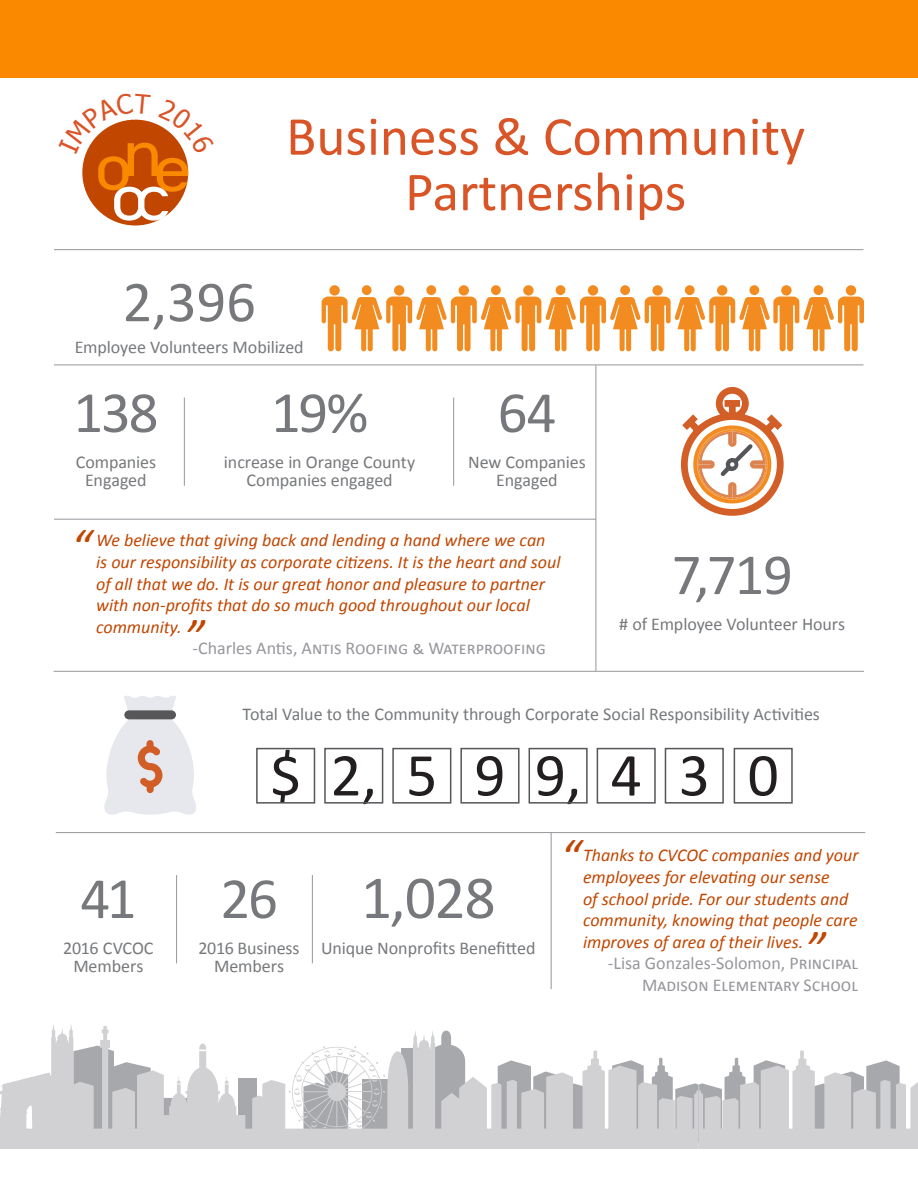
<style>
.page{position:relative;width:918px;height:1188px;background:#fff}
.page>*{position:absolute;margin:0;border:0;box-sizing:border-box;transform-origin:0 0}
.t1{font:61.5px "Calibri";color:#231f20}
.T2___Bitter___Centre{font:61.5px "Calibri";color:#76787b}
.T4___Center{font:58.8px "Calibri";letter-spacing:-.035em;color:#76787b}
.BC___Centre{font:58.8px "Calibri";color:#76787b}
.BC___Centre-2{font:58.5px "Calibri";color:#76787b}
.Sub_headings{font:58.5px "Calibri";color:#76787b}
.t2{font:55.5px/55.5px "Calibri";color:#d95426;text-align:center}
.Text{font:italic 48px "Calibri";color:#c14600}
.Text-2{font:italic 18px/21.6px "Calibri";color:#c14600}
.BC___Centre-3{font:18px/18px "Calibri";letter-spacing:-.005em;color:#76787b;text-align:center}
.Text-3{font:18px "Calibri";color:#96969c}
.Sub_headings-2{font:18px "Calibri";letter-spacing:-.01em;color:#76787b}
.T2___Bitter___Centre-2{font:18px "Calibri";letter-spacing:-.005em;color:#76787b}
</style>
<div class="page">
<div style="left:0;top:0;width:918px;height:78px;background:#fa8900"></div>
<svg style="left:681px;top:387px;width:103px;height:129px"></svg>
<hr style="left:596px;top:365px;width:1px;height:306px;background:#96969c">
<hr style="left:184px;top:398px;width:1px;height:88px;background:#96969c">
<hr style="left:453px;top:398px;width:1px;height:88px;background:#96969c">
<hr style="left:54px;top:249px;width:810px;height:1px;background:#96969c">
<hr style="left:54px;top:365px;width:810px;height:1px;background:#96969c">
<hr style="left:56px;top:832px;width:809px;height:1px;background:#96969c">
<div style="left:329px;top:285px;width:11px;height:11px;background:#f28b20;border-radius:50%"></div>
<div style="left:652px;top:285px;width:11px;height:11px;background:#f28b20;border-radius:50%"></div>
<div style="left:459px;top:285px;width:10px;height:11px;background:#f28b20;border-radius:50%"></div>
<div style="left:394px;top:285px;width:10px;height:11px;background:#f28b20;border-radius:50%"></div>
<div style="left:717px;top:285px;width:10px;height:11px;background:#f28b20;border-radius:50%"></div>
<div style="left:588px;top:285px;width:10px;height:11px;background:#f28b20;border-radius:50%"></div>
<div style="left:523px;top:285px;width:11px;height:11px;background:#f28b20;border-radius:50%"></div>
<div style="left:362px;top:285px;width:10px;height:10px;background:#f28b20;border-radius:50%"></div>
<div style="left:685px;top:285px;width:10px;height:10px;background:#f28b20;border-radius:50%"></div>
<div style="left:491px;top:285px;width:10px;height:10px;background:#f28b20;border-radius:50%"></div>
<div style="left:426px;top:285px;width:10px;height:10px;background:#f28b20;border-radius:50%"></div>
<div style="left:749px;top:285px;width:10px;height:10px;background:#f28b20;border-radius:50%"></div>
<div style="left:620px;top:285px;width:10px;height:10px;background:#f28b20;border-radius:50%"></div>
<div style="left:556px;top:285px;width:9px;height:10px;background:#f28b20;border-radius:50%"></div>
<div style="left:846px;top:285px;width:10px;height:11px;background:#f28b20;border-radius:50%"></div>
<div style="left:781px;top:285px;width:11px;height:11px;background:#f28b20;border-radius:50%"></div>
<div style="left:814px;top:285px;width:9px;height:10px;background:#f28b20;border-radius:50%"></div>
<svg style="left:322px;top:297px;width:542px;height:54px"></svg>
<hr style="left:54px;top:519px;width:542px;height:1px;background:#96969c">
<div style="left:324px;top:748px;width:59px;height:56px;border:2px solid #55565a"></div>
<div style="left:392px;top:748px;width:59px;height:56px;border:2px solid #55565a"></div>
<div style="left:460px;top:748px;width:60px;height:56px;border:2px solid #55565a"></div>
<div style="left:256px;top:748px;width:59px;height:56px;border:2px solid #55565a"></div>
<div style="left:597px;top:748px;width:59px;height:56px;border:2px solid #55565a"></div>
<div style="left:529px;top:748px;width:59px;height:56px;border:2px solid #55565a"></div>
<div style="left:665px;top:748px;width:59px;height:56px;border:2px solid #55565a"></div>
<svg style="left:124px;top:696px;width:52px;height:14px"></svg>
<div style="left:124px;top:710px;width:52px;height:9px;background:#575759;border-radius:5px"></div>
<svg style="left:104px;top:719px;width:92px;height:96px"></svg>
<div style="left:734px;top:748px;width:59px;height:56px;border:2px solid #55565a"></div>
<hr style="left:54px;top:671px;width:810px;height:1px;background:#96969c">
<hr style="left:312px;top:875px;width:1px;height:88px;background:#96969c">
<hr style="left:176px;top:875px;width:1px;height:88px;background:#96969c">
<svg style="left:0;top:1024px;width:652px;height:125px;fill:#d1d1d4"></svg>
<svg style="left:73px;top:1043px;width:133px;height:92px"></svg>
<svg style="left:225px;top:1077px;width:4px;height:7px"></svg>
<svg style="left:652px;top:1050px;width:266px;height:99px"></svg>
<hr style="left:551px;top:832px;width:1px;height:157px;background:#96969c">
<svg style="left:82px;top:119px;width:107px;height:102px"></svg>
<p class="t2" style="left:286px;top:109px;width:521px">Business &amp; Community<br>Partnerships</p>
<p class="Sub_headings" style="left:123px;top:265px;width:135px">2,396</p>
<p class="Sub_headings-2" style="left:75px;top:335px;width:230px">Employee Volunteers Mobilized</p>
<p class="T4___Center" style="left:73px;top:375px;width:87px">138</p>
<p class="BC___Centre-3" style="left:76px;top:453px;width:82px">Companies<br>Engaged</p>
<p class="T4___Center" style="left:271px;top:375px;width:99px">19%</p>
<p class="BC___Centre-3" style="left:224px;top:453px;width:193px">increase in Orange County<br>Companies engaged</p>
<p class="T4___Center" style="left:498px;top:375px;width:60px">64</p>
<p class="BC___Centre-3" style="left:468px;top:453px;width:119px">New Companies<br>Engaged</p>
<p class="Text" style="left:71px;top:514px;width:22px">“</p>
<p class="Text-2" style="left:96px;top:529px;width:466px">We believe that giving back and lending a hand where we can is our responsibility as corporate citizens. It is the heart and soul of all that we do. It is our great honor and pleasure to partner with non-profits that do so much good throughout our local community.</p>
<p class="Text" style="left:184px;top:604px;width:22px">”</p>
<p class="Text-3" style="left:193px;top:636px;width:355px">-Charles Antis, Antis Roofing &amp; Waterproofing</p>
<p class="BC___Centre-2" style="left:672px;top:538px;width:123px">7,719</p>
<p class="BC___Centre-3" style="left:619px;top:615px;width:227px"># of Employee Volunteer Hours</p>
<p class="BC___Centre" style="left:80px;top:861px;width:58px">41</p>
<p class="BC___Centre-3" style="left:63px;top:939px;width:92px">2016 CVCOC<br>Members</p>
<p class="BC___Centre-3" style="left:242px;top:705px;width:579px">Total Value to the Community through Corporate Social Responsibility Activities</p>
<p class="t1" style="left:748px;top:736px;width:33px">0</p>
<p class="t1" style="left:270px;top:736px;width:33px">$</p>
<p class="t1" style="left:331px;top:736px;width:48px">2,</p>
<p class="t1" style="left:406px;top:736px;width:33px">5</p>
<p class="t1" style="left:474px;top:736px;width:33px">9</p>
<p class="t1" style="left:535px;top:736px;width:48px">9,</p>
<p class="t1" style="left:611px;top:736px;width:33px">4</p>
<p class="t1" style="left:679px;top:736px;width:33px">3</p>
<p class="BC___Centre" style="left:220px;top:861px;width:59px">26</p>
<p class="BC___Centre-3" style="left:198px;top:939px;width:103px">2016 Business<br>Members</p>
<p class="T2___Bitter___Centre" style="left:361px;top:859px;width:136px">1,028</p>
<p class="T2___Bitter___Centre-2" style="left:321px;top:937px;width:216px">Unique Nonprofits Benefitted</p>
<p class="Text" style="left:561px;top:825px;width:22px">“</p>
<p class="Text-2" style="left:583px;top:844px;width:277px">Thanks to CVCOC companies and your employees for elevating our sense<br>of school pride. For our students and community, knowing that people care improves of area of their lives.</p>
<p class="Text-3" style="left:608px;top:952px;width:252px">-Lisa Gonzales-Solomon, Principal</p>
<p class="Text-3" style="left:642px;top:973px;width:217px">Madison Elementary School</p>
<p class="Text" style="left:806px;top:916px;width:22px">”</p>
</div>
